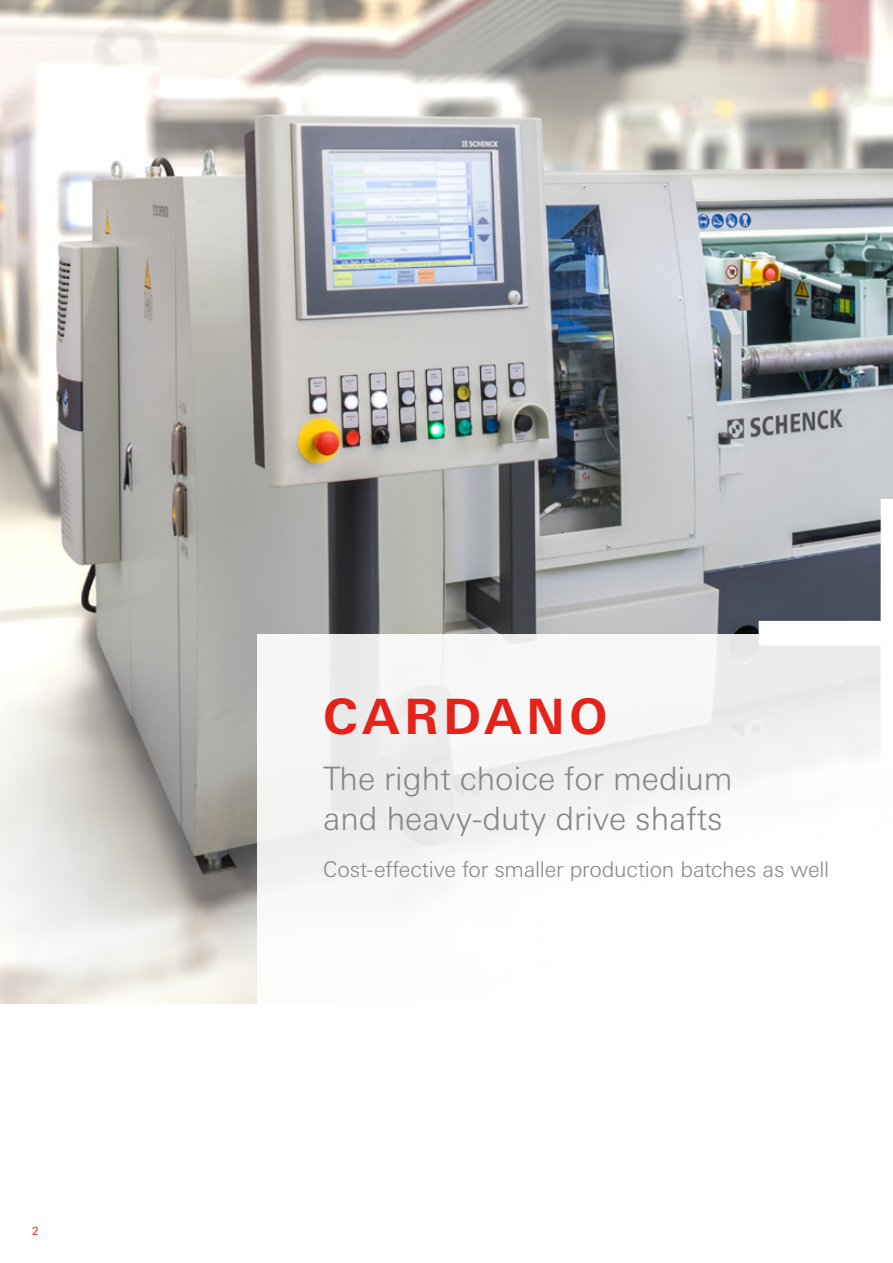
<style>
.page{position:relative;width:893px;height:1263px;background:#fff}
.page>*{position:absolute;margin:0;border:0;box-sizing:border-box;transform-origin:0 0}
.t1{font:700 48.75px "Univers Next W1 G";letter-spacing:.09em;color:#e5231b}
.t2{font:300 32.25px/39.8px "Univers Next W1 G";color:#878787}
.t3{font:300 21.75px "Univers Next W1 G";letter-spacing:-.01em;color:#878787}
.t4{font:11.25px "Univers Next W1 G";color:#e5231b}
</style>
<div class="page">
<img style="left:0;top:0;width:893px;height:1003px">
<div style="left:258px;top:634px;width:635px;height:379px;background:linear-gradient(to bottom,#efefef,#fff)"></div>
<div style="left:759px;top:621px;width:134px;height:24px;background:#fff"></div>
<div style="left:881px;top:499px;width:12px;height:268px;background:#fff"></div>
<p class="t4" style="left:32px;top:1225px;width:8px">2</p>
<h1 class="t1" style="left:323px;top:687px;width:286px">CARDANO</h1>
<p class="t2" style="left:323px;top:759px;width:411px">The right choice for medium and heavy-duty drive shafts</p>
<p class="t3" style="left:323px;top:857px;width:508px">Cost-effective for smaller production batches as well</p>
</div>
